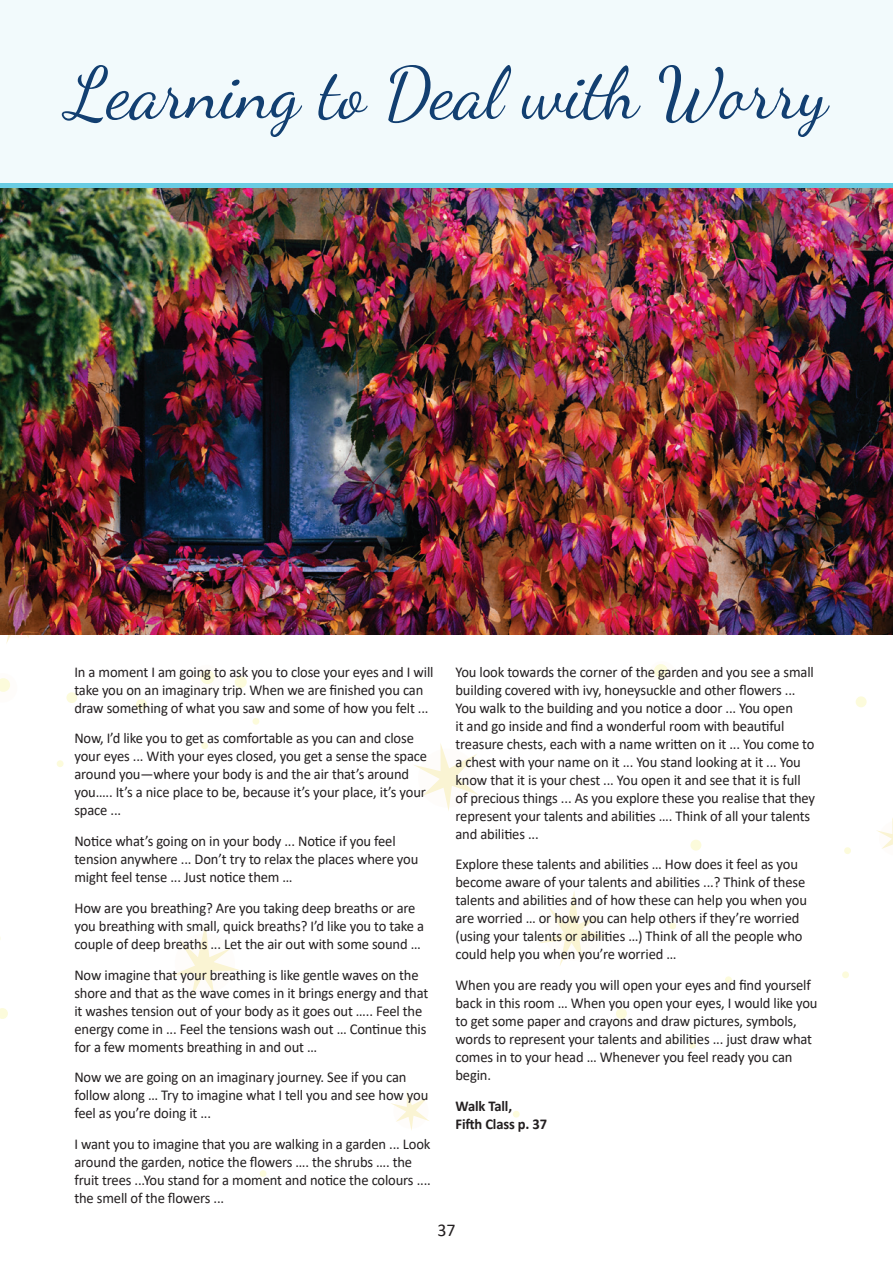
<style>
.page{position:relative;width:893px;height:1263px;background:#fff}
.page>*{position:absolute;margin:0;border:0;box-sizing:border-box;transform-origin:0 0}
.t1{font:72px "Dancing Script";color:#123f71}
.t2{font:18px "Calibri";color:#231f20}
.t3{font:15px/18px "Calibri";letter-spacing:-.01em;color:#231f20}
.t4{font:700 15px/18px "Calibri";letter-spacing:-.01em;color:#231f20}
</style>
<div class="page">
<div style="left:66px;top:692px;width:11px;height:11px;background:#fcfbdb;border-radius:50%"></div>
<svg style="left:6px;top:635px;width:23px;height:9px"></svg>
<svg style="left:0;top:678px;width:10px;height:14px"></svg>
<svg style="left:414px;top:743px;width:65px;height:68px"></svg>
<div style="left:648px;top:661px;width:28px;height:28px;background:#fefcfa;border-radius:50%"></div>
<div style="left:654px;top:664px;width:14px;height:14px;background:#fcfbdb;border-radius:50%"></div>
<div style="left:136px;top:699px;width:11px;height:11px;background:#fcfbdb;border-radius:50%"></div>
<div style="left:201px;top:742px;width:7px;height:7px;background:#fcfbdb;border-radius:50%"></div>
<div style="left:842px;top:971px;width:7px;height:7px;background:#fcfbdb;border-radius:50%"></div>
<div style="left:513px;top:1111px;width:7px;height:6px;background:#fcfbdb;border-radius:50%"></div>
<div style="left:260px;top:1170px;width:6px;height:7px;background:#fcfbdb;border-radius:50%"></div>
<div style="left:253px;top:718px;width:6px;height:7px;background:#fcfbdb;border-radius:50%"></div>
<div style="left:725px;top:976px;width:7px;height:7px;background:#fcfbdb;border-radius:50%"></div>
<div style="left:844px;top:847px;width:7px;height:7px;background:#fcfbdb;border-radius:50%"></div>
<div style="left:689px;top:1042px;width:7px;height:6px;background:#fcfbdb;border-radius:50%"></div>
<div style="left:669px;top:922px;width:7px;height:7px;background:#fcfbdb;border-radius:50%"></div>
<div style="left:57px;top:760px;width:7px;height:7px;background:#fcfbdb;border-radius:50%"></div>
<div style="left:235px;top:676px;width:12px;height:12px;background:#fcfbdb;border-radius:50%"></div>
<div style="left:616px;top:1008px;width:11px;height:11px;background:#fcfbdb;border-radius:50%"></div>
<div style="left:856px;top:696px;width:11px;height:11px;background:#fcfbdb;border-radius:50%"></div>
<div style="left:690px;top:840px;width:11px;height:11px;background:#fcfbdb;border-radius:50%"></div>
<svg style="left:0;top:1008px;width:8px;height:11px"></svg>
<svg style="left:171px;top:924px;width:69px;height:75px"></svg>
<svg style="left:539px;top:891px;width:70px;height:74px"></svg>
<div style="left:192px;top:665px;width:30px;height:30px;background:#fefcfa;border-radius:50%"></div>
<div style="left:201px;top:670px;width:13px;height:14px;background:#fcfbdb;border-radius:50%"></div>
<svg style="left:877px;top:818px;width:16px;height:31px"></svg>
<svg style="left:391px;top:1091px;width:38px;height:39px"></svg>
<img style="left:0;top:188px;width:893px;height:447px">
<div style="left:0;top:0;width:893px;height:187px;background:#f2fafc"></div>
<hr style="left:0;top:183px;width:893px;height:4px;background:#69cce3">
<h1 class="t1" style="left:67px;top:38px;width:762px">Learning to Deal with Worry</h1>
<p class="t3" style="left:74px;top:662px;width:361px">In a moment I am going to ask you to close your eyes and I will take you on an imaginary trip. When we are finished you can draw something of what you saw and some of how you felt ...</p>
<p class="t3" style="left:74px;top:729px;width:354px">Now, I’d like you to get as comfortable as you can and close your eyes ... With your eyes closed, you get a sense the space around you—where your body is and the air that’s around you….. It’s a nice place to be, because it’s your place, it’s your space ...</p>
<p class="t3" style="left:74px;top:832px;width:345px">Notice what’s going on in your body ... Notice if you feel tension anywhere ... Don’t try to relax the places where you might feel tense ... Just notice them …</p>
<p class="t3" style="left:74px;top:898px;width:351px">How are you breathing? Are you taking deep breaths or are you breathing with small, quick breaths? I’d like you to take a couple of deep breaths ... Let the air out with some sound …</p>
<p class="t3" style="left:74px;top:965px;width:355px">Now imagine that your breathing is like gentle waves on the shore and that as the wave comes in it brings energy and that it washes tension out of your body as it goes out ….. Feel the energy come in ... Feel the tensions wash out … Continue this for a few moments breathing in and out …</p>
<p class="t3" style="left:74px;top:1068px;width:355px">Now we are going on an imaginary journey. See if you can follow along … Try to imagine what I tell you and see how you feel as you’re doing it ...</p>
<p class="t3" style="left:74px;top:1135px;width:358px">I want you to imagine that you are walking in a garden ... Look around the garden, notice the flowers …. the shrubs …. the fruit trees ...You stand for a moment and notice the colours .... the smell of the flowers ...</p>
<p class="t3" style="left:455px;top:662px;width:361px">You look towards the corner of the garden and you see a small building covered with ivy, honeysuckle and other flowers ...<br>You walk to the building and you notice a door ... You open<br>it and go inside and find a wonderful room with beautiful treasure chests, each with a name written on it ... You come to a chest with your name on it ... You stand looking at it ... You know that it is your chest ... You open it and see that it is full of precious things ... As you explore these you realise that they represent your talents and abilities …. Think of all your talents and abilities ...</p>
<p class="t3" style="left:455px;top:855px;width:353px">Explore these talents and abilities … How does it feel as you become aware of your talents and abilities ...? Think of these talents and abilities and of how these can help you when you are worried … or how you can help others if they’re worried (using your talents or abilities …) Think of all the people who could help you when you’re worried …</p>
<p class="t3" style="left:455px;top:976px;width:364px">When you are ready you will open your eyes and find yourself back in this room … When you open your eyes, I would like you to get some paper and crayons and draw pictures, symbols, words to represent your talents and abilities ... just draw what comes in to your head … Whenever you feel ready you can begin.</p>
<p class="t4" style="left:455px;top:1097px;width:93px">Walk Tall,<br>Fifth Class p. 37</p>
<p class="t2" style="left:437px;top:1217px;width:20px">37</p>
</div>
